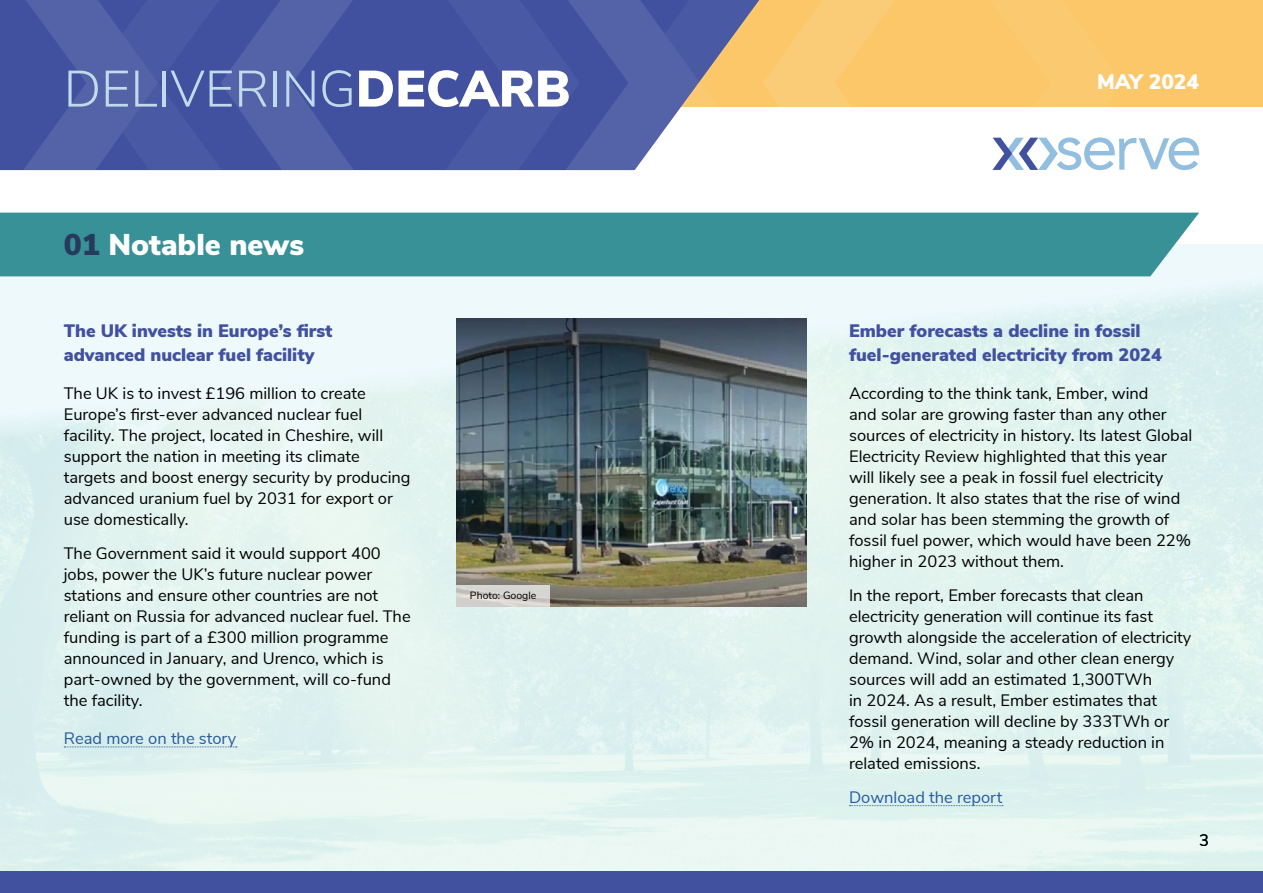
<style>
.page{position:relative;width:1263px;height:893px;background:#fff}
.page>*{position:absolute;margin:0;border:0;box-sizing:border-box;transform-origin:0 0}
.t1{font:300 51px "Nunito Sans";color:#c0dbeb}
.t2{font:900 30px "Nunito Sans";color:#fff}
.t3{font:900 21px "Nunito Sans";color:#fff}
.t4{font:900 18px/24px "Nunito Sans";color:#42519f}
.t5{font:16.5px/21px "Nunito Sans";color:#000}
.t6{font:16.5px "Nunito Sans";color:#275b9b}
.t7{font:10.5px "Nunito Sans";color:#000}
.s1{font-weight:900;color:#fff}
.s2{color:#263a5d}
</style>
<div class="page">
<div style="left:361px;top:0;width:902px;height:106px;background:#fbc769"></div>
<div style="left:0;top:872px;width:1263px;height:21px;background:#42519f"></div>
<svg style="left:0;top:0;width:1199px;height:170px"></svg>
<div style="left:0;top:244px;width:1263px;height:628px;background:linear-gradient(to right,#e5f4f2,#e0f3ef)"></div>
<div style="left:0;top:213px;width:1199px;height:63px;background:#379197"></div>
<svg style="left:64px;top:746px;width:173px;height:1px"></svg>
<svg style="left:849px;top:805px;width:154px;height:1px"></svg>
<img style="left:456px;top:319px;width:350px;height:287px">
<svg style="left:456px;top:585px;width:94px;height:21px;fill:#d6d5d2"></svg>
<h1 class="t1" style="left:64px;top:52px;width:508px">DELIVERING<span class="s1">DECARB</span></h1>
<p class="t3" style="left:1097px;top:67px;width:103px">MAY 2024</p>
<h2 class="t2" style="left:64px;top:223px;width:242px"><span class="s2">01</span> Notable news</h2>
<p class="t4" style="left:64px;top:318px;width:270px">The UK invests in Europe’s first advanced nuclear fuel facility</p>
<p class="t5" style="left:64px;top:382px;width:348px">The UK is to invest £196 million to create Europe’s first-ever advanced nuclear fuel facility. The project, located in Cheshire, will support the nation in meeting its climate targets and boost energy security by producing advanced uranium fuel by 2031 for export or use domestically.</p>
<p class="t5" style="left:64px;top:542px;width:348px">The Government said it would support 400 jobs, power the UK’s future nuclear power stations and ensure other countries are not reliant on Russia for advanced nuclear fuel. The funding is part of a £300 million programme announced in January, and Urenco, which is part-owned by the government, will co-fund the facility.</p>
<p class="t6" style="left:64px;top:726px;width:174px">Read more on the story</p>
<p class="t7" style="left:470px;top:588px;width:68px">Photo: Google</p>
<p class="t4" style="left:849px;top:318px;width:314px">Ember forecasts a decline in fossil fuel-generated electricity from 2024</p>
<p class="t5" style="left:849px;top:382px;width:345px">According to the think tank, Ember, wind<br>and solar are growing faster than any other sources of electricity in history. Its latest Global Electricity Review highlighted that this year will likely see a peak in fossil fuel electricity generation. It also states that the rise of wind and solar has been stemming the growth of fossil fuel power, which would have been 22% higher in 2023 without them.</p>
<p class="t5" style="left:849px;top:584px;width:344px">In the report, Ember forecasts that clean electricity generation will continue its fast growth alongside the acceleration of electricity demand. Wind, solar and other clean energy sources will add an estimated 1,300TWh<br>in 2024. As a result, Ember estimates that fossil generation will decline by 333TWh or 2% in 2024, meaning a steady reduction in related emissions.</p>
<p class="t6" style="left:849px;top:785px;width:155px">Download the report</p>
<p class="t5" style="left:1199px;top:829px;width:11px">3</p>
</div>
